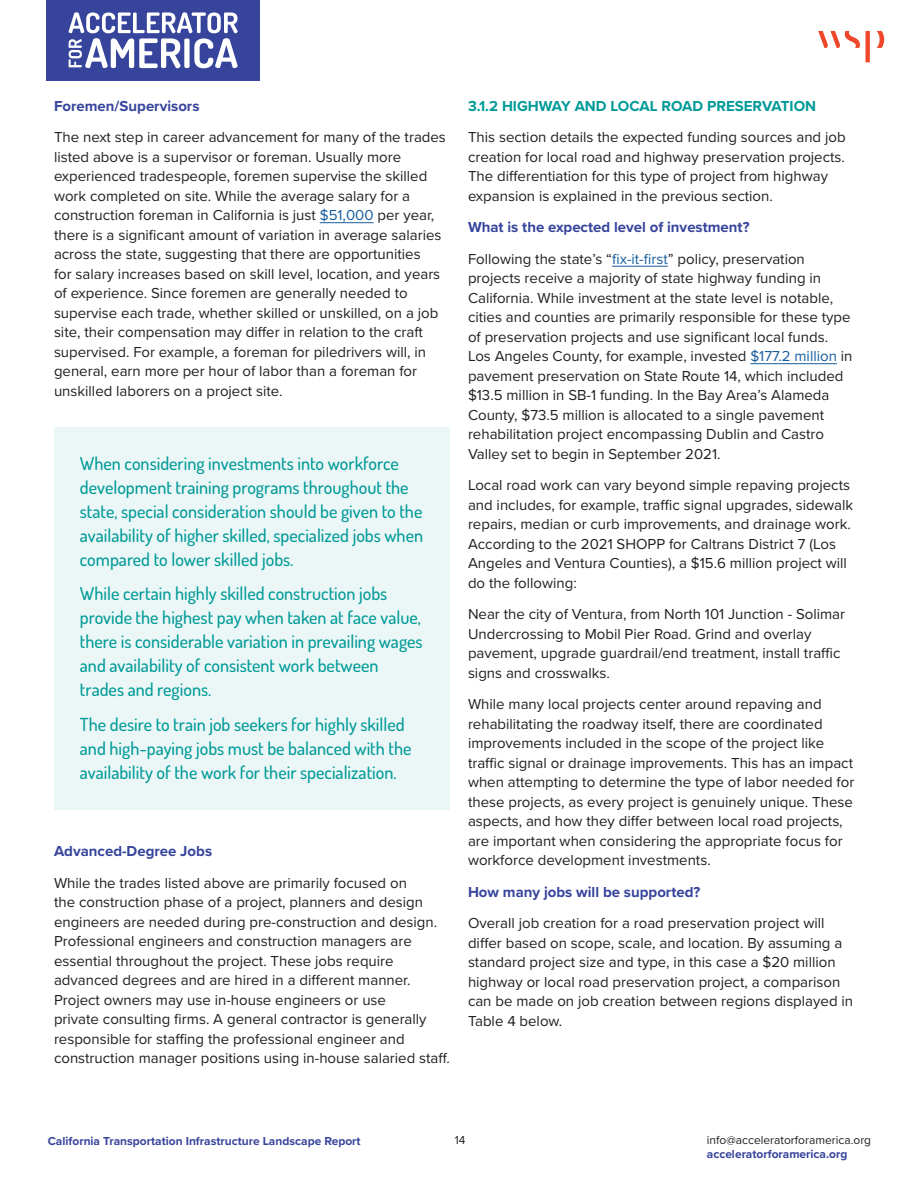
<style>
.page{position:relative;width:918px;height:1188px;background:#fff}
.page>*{position:absolute;margin:0;border:0;box-sizing:border-box;transform-origin:0 0}
.t1{font:500 18px/24px "Dosis";color:#009a98}
.t2{font:15px/19.5px "Proxima Nova";color:#231f20}
.t3{font:700 15px "Proxima Nova";color:#36449c}
.t4{font:700 15px "Proxima Nova";color:#009a98}
.t5{font:700 12px "Proxima Nova";color:#39459d}
.t6{font:12px "Proxima Nova";color:#231f20}
.t7{font:700 12px "Proxima Nova";color:#36449c}
.s1{color:#175d9e}
</style>
<div class="page">
<div style="left:47px;top:0;width:213px;height:81px;background:#36449c"></div>
<svg style="left:69px;top:12px;width:169px;height:56px"></svg>
<svg style="left:877px;top:31px;width:7px;height:17px"></svg>
<svg style="left:818px;top:31px;width:52px;height:31px"></svg>
<hr style="left:320px;top:222px;width:54px;height:1px;background:#175d9e">
<hr style="left:612px;top:266px;width:56px;height:1px;background:#175d9e">
<hr style="left:750px;top:363px;width:87px;height:1px;background:#175d9e">
<div style="left:54px;top:428px;width:396px;height:382px;background:#ebf7f6"></div>
<p class="t3" style="left:54px;top:95px;width:147px">Foremen/Supervisors</p>
<p class="t2" style="left:54px;top:127px;width:393px">The next step in career advancement for many of the trades listed above is a supervisor or foreman. Usually more experienced tradespeople, foremen supervise the skilled work completed on site. While the average salary for a construction foreman in California is just <span class="s1">$51,000</span> per year, there is a significant amount of variation in average salaries across the state, suggesting that there are opportunities<br>for salary increases based on skill level, location, and years of experience. Since foremen are generally needed to supervise each trade, whether skilled or unskilled, on a job site, their compensation may differ in relation to the craft supervised. For example, a foreman for piledrivers will, in general, earn more per hour of labor than a foreman for unskilled laborers on a project site.</p>
<p class="t1" style="left:80px;top:451px;width:345px">When considering investments into workforce development training programs throughout the state, special consideration should be given to the availability of higher skilled, specialized jobs when compared to lower skilled jobs.</p>
<p class="t1" style="left:80px;top:581px;width:344px">While certain highly skilled construction jobs provide the highest pay when taken at face value, there is considerable variation in prevailing wages and availability of consistent work between trades and regions.</p>
<p class="t1" style="left:80px;top:712px;width:333px">The desire to train job seekers for highly skilled and high-paying jobs must be balanced with the availability of the work for their specialization.</p>
<p class="t3" style="left:54px;top:840px;width:160px">Advanced-Degree Jobs</p>
<p class="t2" style="left:54px;top:872px;width:397px">While the trades listed above are primarily focused on<br>the construction phase of a project, planners and design engineers are needed during pre-construction and design.<br>Professional engineers and construction managers are essential throughout the project. These jobs require advanced degrees and are hired in a different manner.<br>Project owners may use in-house engineers or use<br>private consulting firms. A general contractor is generally responsible for staffing the professional engineer and construction manager positions using in-house salaried staff.</p>
<p class="t4" style="left:468px;top:95px;width:350px">3.1.2 HIGHWAY AND LOCAL ROAD PRESERVATION</p>
<p class="t2" style="left:468px;top:127px;width:379px">This section details the expected funding sources and job creation for local road and highway preservation projects.<br>The differentiation for this type of project from highway expansion is explained in the previous section.</p>
<p class="t3" style="left:468px;top:216px;width:283px">What is the expected level of investment?</p>
<p class="t2" style="left:468px;top:248px;width:386px">Following the state’s “<span class="s1">fix-it-first</span>” policy, preservation projects receive a majority of state highway funding in California. While investment at the state level is notable, cities and counties are primarily responsible for these type of preservation projects and use significant local funds.<br>Los Angeles County, for example, invested <span class="s1">$177.2 million</span> in pavement preservation on State Route 14, which included $13.5 million in SB-1 funding. In the Bay Area’s Alameda County, $73.5 million is allocated to a single pavement rehabilitation project encompassing Dublin and Castro Valley set to begin in September 2021.</p>
<p class="t2" style="left:468px;top:475px;width:387px">Local road work can vary beyond simple repaving projects and includes, for example, traffic signal upgrades, sidewalk repairs, median or curb improvements, and drainage work.<br>According to the 2021 SHOPP for Caltrans District 7 (Los Angeles and Ventura Counties), a $15.6 million project will do the following:</p>
<p class="t2" style="left:468px;top:604px;width:379px">Near the city of Ventura, from North 101 Junction - Solimar Undercrossing to Mobil Pier Road. Grind and overlay pavement, upgrade guardrail/end treatment, install traffic signs and crosswalks.</p>
<p class="t2" style="left:468px;top:694px;width:388px">While many local projects center around repaving and rehabilitating the roadway itself, there are coordinated improvements included in the scope of the project like traffic signal or drainage improvements. This has an impact when attempting to determine the type of labor needed for these projects, as every project is genuinely unique. These aspects, and how they differ between local road projects, are important when considering the appropriate focus for workforce development investments.</p>
<p class="t3" style="left:468px;top:881px;width:234px">How many jobs will be supported?</p>
<p class="t2" style="left:468px;top:913px;width:387px">Overall job creation for a road preservation project will differ based on scope, scale, and location. By assuming a standard project size and type, in this case a $20 million highway or local road preservation project, a comparison can be made on job creation between regions displayed in Table 4 below.</p>
<p class="t5" style="left:48px;top:1132px;width:314px">California Transportation Infrastructure Landscape Report</p>
<p class="t6" style="left:707px;top:1131px;width:166px">info@acceleratorforamerica.org</p>
<p class="t7" style="left:707px;top:1145px;width:142px">acceleratorforamerica.org</p>
<p class="t6" style="left:455px;top:1131px;width:12px">14</p>
</div>
